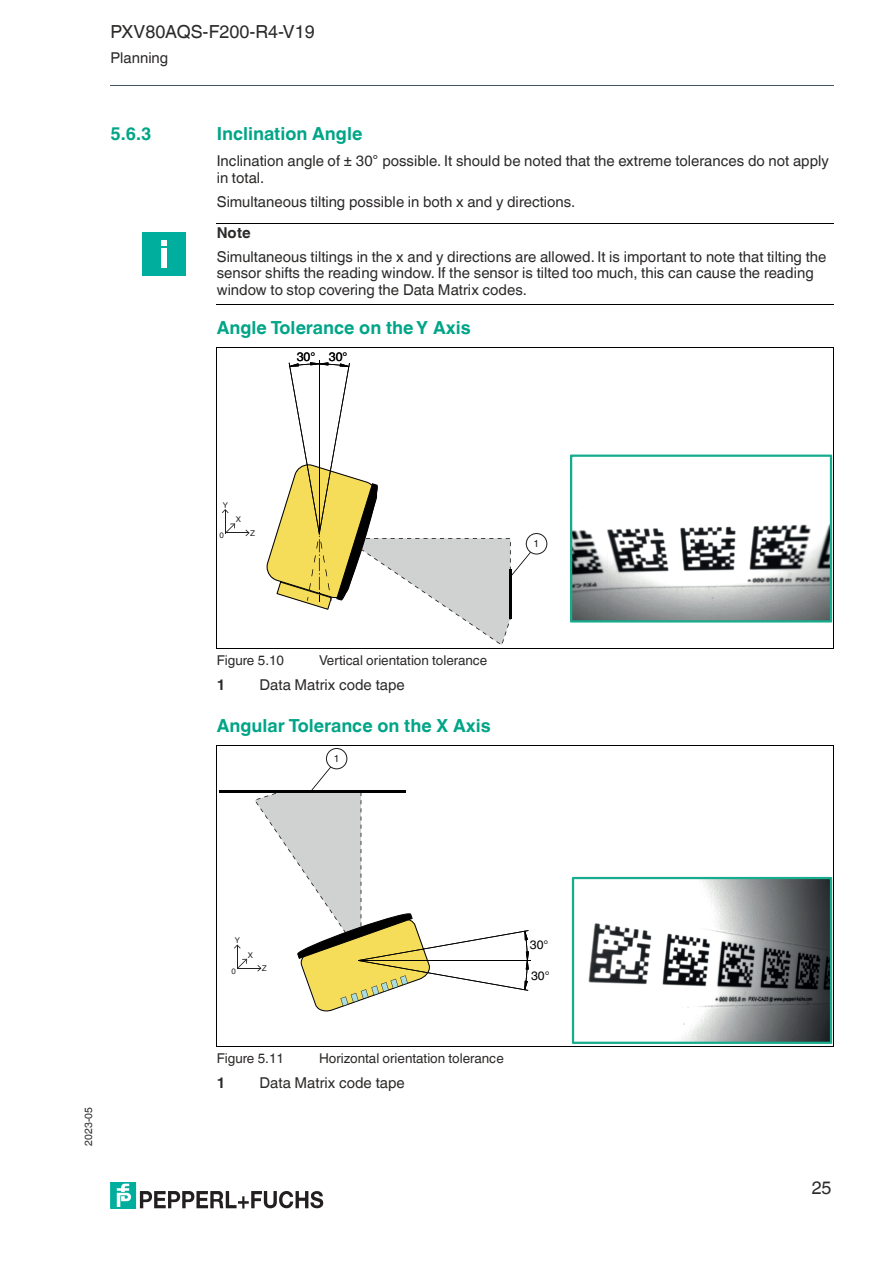
<style>
.page{position:relative;width:893px;height:1263px;background:#fff}
.page>*{position:absolute;margin:0;border:0;box-sizing:border-box;transform-origin:0 0}
.t1{font:700 18px "Helvetica World";color:#00a587}
.t2{font:18px "Helvetica World";letter-spacing:-.005em;color:#2c2a29}
.t3{font:15px/16.5px "Helvetica World";color:#2c2a29}
.t4{font:700 15px "Helvetica World";color:#2c2a29}
.t5{font:13.5px "Helvetica World";color:#2c2a29}
.t6{font:12.3px "Helvetica World";color:#000001}
.t7{font:12.15px "Helvetica World";color:#000001}
.t8{font:10.5px "Helvetica World";letter-spacing:.005em;color:#2c2a29}
.t9{font:10.2px "Helvetica World";color:#231f20}
.t10{font:10.05px "Helvetica World";color:#231f20}
.t11{font:7.95px "Helvetica World";color:#231f20}
.s1{font-family:"Arial"}
</style>
<div class="page">
<hr style="left:111px;top:85px;width:723px;height:1px;background:#415563">
<div style="left:111px;top:1182px;width:25px;height:26px;background:#00ae9d"></div>
<svg style="left:117px;top:1184px;width:14px;height:23px"></svg>
<svg style="left:140px;top:1191px;width:183px;height:18px"></svg>
<hr style="left:217px;top:224px;width:616px;height:1px;background:#000">
<hr style="left:217px;top:304px;width:616px;height:1px;background:#000">
<div style="left:142px;top:232px;width:44px;height:44px;background:#00ae9d"></div>
<div style="left:161px;top:248px;width:5px;height:20px;background:#fff"></div>
<svg style="left:161px;top:240px;width:5px;height:6px"></svg>
<hr style="left:216px;top:348px;width:1px;height:301px;background:#000">
<hr style="left:833px;top:348px;width:1px;height:301px;background:#000">
<hr style="left:216px;top:347px;width:617px;height:1px;background:#000">
<hr style="left:216px;top:649px;width:617px;height:1px;background:#000">
<hr style="left:216px;top:745px;width:1px;height:302px;background:#000">
<hr style="left:833px;top:745px;width:1px;height:302px;background:#000">
<hr style="left:216px;top:745px;width:617px;height:1px;background:#000">
<hr style="left:216px;top:1047px;width:617px;height:1px;background:#000">
<svg style="left:222px;top:509px;width:27px;height:27px"></svg>
<hr style="left:319px;top:360px;width:1px;height:174px;background:#000001">
<svg style="left:266px;top:362px;width:281px;height:283px"></svg>
<svg style="left:570px;top:455px;width:262px;height:168px"></svg>
<hr style="left:358px;top:960px;width:173px;height:1px;background:#000001">
<svg style="left:234px;top:748px;width:295px;height:264px"></svg>
<hr style="left:219px;top:791px;width:186px;height:2px;background:#000001">
<svg style="left:572px;top:877px;width:260px;height:167px"></svg>
<p class="t2" style="left:111px;top:17px;width:206px">PXV80AQS-F200-R4-V19</p>
<p class="t3" style="left:111px;top:48px;width:59px">Planning</p>
<p class="t1" style="left:111px;top:119px;width:43px">5.6.3</p>
<p class="t1" style="left:217px;top:119px;width:147px">Inclination Angle</p>
<p class="t3" style="left:217px;top:151px;width:613px">Inclination angle of <span class="s1">±</span> 30<span class="s1">°</span> possible. It should be noted that the extreme tolerances do not apply in total.</p>
<p class="t3" style="left:217px;top:192px;width:360px">Simultaneous tilting possible in both x and y directions.</p>
<p class="t4" style="left:217px;top:220px;width:35px">Note</p>
<p class="t3" style="left:217px;top:247px;width:611px">Simultaneous tiltings in the x and y directions are allowed. It is important to note that tilting the sensor shifts the reading window. If the sensor is tilted too much, this can cause the reading window to stop covering the Data Matrix codes.</p>
<p class="t1" style="left:217px;top:313px;width:255px">Angle Tolerance on the Y Axis</p>
<p class="t6" style="left:297px;top:350px;width:52px">30° 30°</p>
<p class="t11" style="left:223px;top:500px;width:7px">Y</p>
<p class="t11" style="left:219px;top:531px;width:6px">0</p>
<p class="t11" style="left:236px;top:515px;width:7px">X</p>
<p class="t11" style="left:250px;top:529px;width:6px">Z</p>
<p class="t5" style="left:217px;top:649px;width:69px">Figure 5.10</p>
<p class="t5" style="left:319px;top:649px;width:170px">Vertical orientation tolerance</p>
<p class="t4" style="left:217px;top:672px;width:10px">1</p>
<p class="t3" style="left:259px;top:675px;width:147px">Data Matrix code tape</p>
<p class="t1" style="left:217px;top:710px;width:275px">Angular Tolerance on the X Axis</p>
<p class="t10" style="left:334px;top:753px;width:7px">1</p>
<p class="t9" style="left:533px;top:538px;width:7px">1</p>
<p class="t8" style="left:80px;top:1146px;width:40px;rotate:-90deg">2023-05</p>
<p class="t11" style="left:235px;top:936px;width:7px">Y</p>
<p class="t11" style="left:231px;top:966px;width:6px">0</p>
<p class="t11" style="left:248px;top:950px;width:7px">X</p>
<p class="t11" style="left:262px;top:964px;width:6px">Z</p>
<p class="t7" style="left:530px;top:938px;width:20px">30°</p>
<p class="t7" style="left:531px;top:969px;width:20px">30°</p>
<p class="t5" style="left:217px;top:1048px;width:69px">Figure 5.11</p>
<p class="t5" style="left:319px;top:1048px;width:186px">Horizontal orientation tolerance</p>
<p class="t4" style="left:217px;top:1071px;width:10px">1</p>
<p class="t3" style="left:259px;top:1073px;width:147px">Data Matrix code tape</p>
<p class="t2" style="left:811px;top:1173px;width:21px">25</p>
</div>
